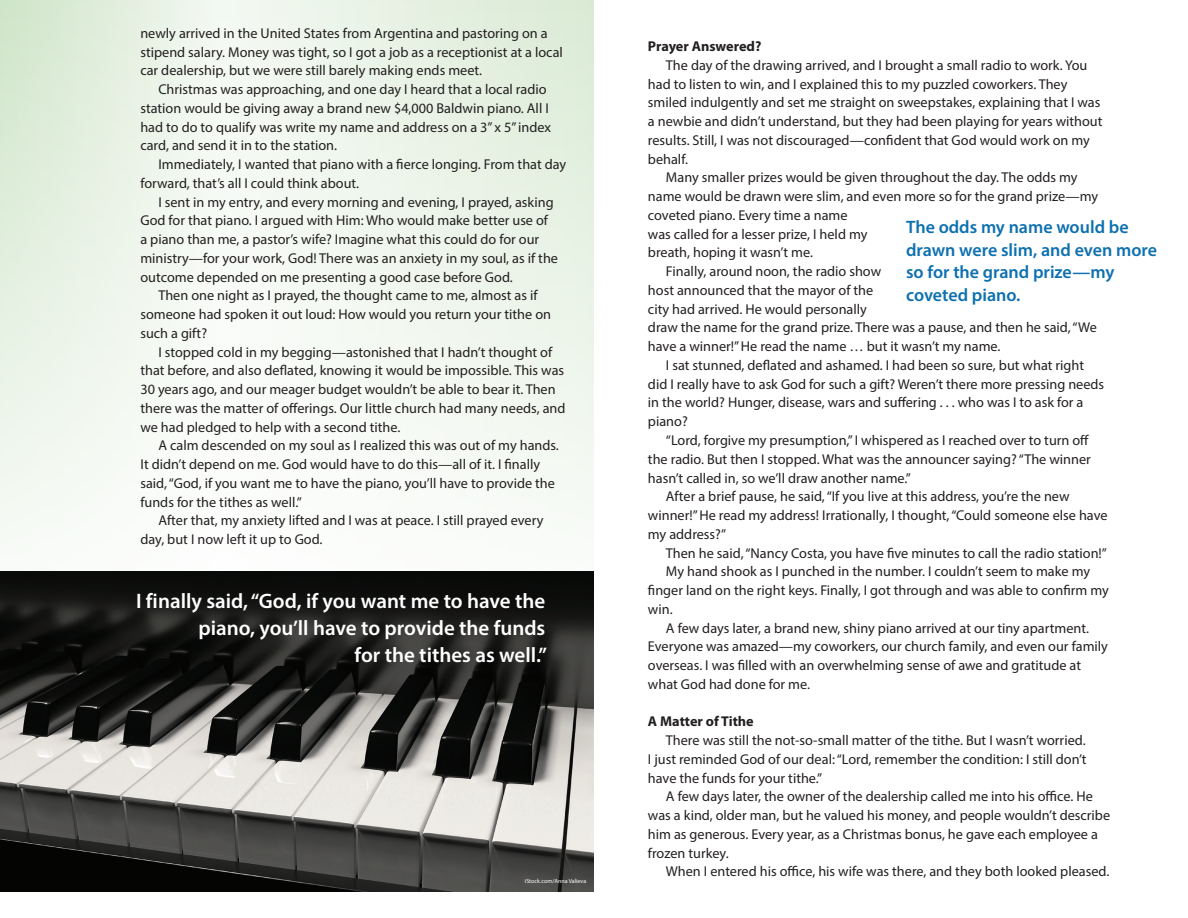
<style>
.page{position:relative;width:1188px;height:918px;background:#fff}
.page>*{position:absolute;margin:0;border:0;box-sizing:border-box;transform-origin:0 0}
.t1{font:600 21px/27px "Myriad Pro";color:#fff;text-align:right}
.t2{font:600 18px/22.5px "Myriad Pro";color:#0d70b0}
.t3{font:14.25px/18.8px "Myriad Pro";color:#231f20}
.t4{font:700 14.25px "Myriad Pro";color:#231f20}
.t5{font:6px "Myriad Pro";letter-spacing:-.005em;color:#fff}
</style>
<div class="page">
<svg style="left:0;top:0;width:594px;height:534px"></svg>
<img style="left:0;top:571px;width:594px;height:320px">
<p class="t3" style="left:140px;top:23px;width:424px">newly arrived in the United States from Argentina and pastoring on a stipend salary. Money was tight, so I got a job as a receptionist at a local car dealership, but we were still barely making ends meet.</p>
<p class="t3" style="left:140px;top:80px;width:412px;text-indent:18px">Christmas was approaching, and one day I heard that a local radio station would be giving away a brand new $4,000 Baldwin piano. All I had to do to qualify was write my name and address on a 3” x 5” index card, and send it in to the station.</p>
<p class="t3" style="left:140px;top:155px;width:427px;text-indent:18px">Immediately, I wanted that piano with a fierce longing. From that day forward, that’s all I could think about.</p>
<p class="t3" style="left:140px;top:192px;width:419px;text-indent:18px">I sent in my entry, and every morning and evening, I prayed, asking God for that piano. I argued with Him: Who would make better use of a piano than me, a pastor’s wife? Imagine what this could do for our ministry—for your work, God! There was an anxiety in my soul, as if the outcome depended on me presenting a good case before God.</p>
<p class="t3" style="left:140px;top:286px;width:412px;text-indent:18px">Then one night as I prayed, the thought came to me, almost as if someone had spoken it out loud: How would you return your tithe on such a gift?</p>
<p class="t3" style="left:140px;top:342px;width:427px;text-indent:18px">I stopped cold in my begging—astonished that I hadn’t thought of that before, and also deflated, knowing it would be impossible. This was 30 years ago, and our meager budget wouldn’t be able to bear it. Then there was the matter of offerings. Our little church had many needs, and we had pledged to help with a second tithe.</p>
<p class="t3" style="left:140px;top:436px;width:420px;text-indent:18px">A calm descended on my soul as I realized this was out of my hands.<br>It didn’t depend on me. God would have to do this—all of it. I finally said, “God, if you want me to have the piano, you’ll have to provide the funds for the tithes as well.”</p>
<p class="t3" style="left:140px;top:511px;width:405px;text-indent:18px">After that, my anxiety lifted and I was at peace. I still prayed every day, but I now left it up to God.</p>
<h1 class="t1" style="left:136px;top:587px;width:412px">I finally said, “God, if you want me to have the piano, you’ll have to provide the funds<br>for the tithes as well.”</h1>
<p class="t5" style="left:525px;top:877px;width:63px">iStock.com/Anna Valieva</p>
<p class="t4" style="left:648px;top:37px;width:115px">Prayer Answered?</p>
<p class="t3" style="left:666px;top:56px;width:423px">The day of the drawing arrived, and I brought a small radio to work. You</p>
<p class="t3" style="left:648px;top:74px;width:421px">had to listen to win, and I explained this to my puzzled coworkers. They</p>
<p class="t3" style="left:648px;top:93px;width:454px">smiled indulgently and set me straight on sweepstakes, explaining that I was</p>
<p class="t3" style="left:648px;top:112px;width:456px">a newbie and didn’t understand, but they had been playing for years without</p>
<p class="t3" style="left:648px;top:131px;width:444px">results. Still, I was not discouraged—confident that God would work on my</p>
<p class="t3" style="left:648px;top:149px;width:42px">behalf.</p>
<p class="t3" style="left:666px;top:168px;width:413px">Many smaller prizes would be given throughout the day. The odds my</p>
<p class="t3" style="left:648px;top:187px;width:452px">name would be drawn were slim, and even more so for the grand prize—my</p>
<p class="t3" style="left:648px;top:206px;width:201px">coveted piano. Every time a name</p>
<p class="t3" style="left:648px;top:224px;width:221px">was called for a lesser prize, I held my</p>
<p class="t3" style="left:648px;top:243px;width:167px">breath, hoping it wasn’t me.</p>
<p class="t3" style="left:666px;top:262px;width:217px">Finally, around noon, the radio show</p>
<p class="t3" style="left:648px;top:281px;width:227px">host announced that the mayor of the</p>
<p class="t3" style="left:648px;top:299px;width:220px">city had arrived. He would personally</p>
<p class="t3" style="left:648px;top:318px;width:450px">draw the name for the grand prize. There was a pause, and then he said, “We</p>
<p class="t3" style="left:648px;top:337px;width:354px">have a winner!” He read the name … but it wasn’t my name.</p>
<p class="t3" style="left:666px;top:356px;width:420px">I sat stunned, deflated and ashamed. I had been so sure, but what right</p>
<p class="t3" style="left:648px;top:374px;width:458px">did I really have to ask God for such a gift? Weren’t there more pressing needs</p>
<p class="t3" style="left:648px;top:393px;width:437px">in the world? Hunger, disease, wars and suffering . . . who was I to ask for a</p>
<p class="t3" style="left:648px;top:412px;width:41px">piano?</p>
<p class="t3" style="left:666px;top:431px;width:425px">“Lord, forgive my presumption,” I whispered as I reached over to turn off</p>
<p class="t3" style="left:648px;top:449px;width:444px">the radio. But then I stopped. What was the announcer saying? “The winner</p>
<p class="t3" style="left:648px;top:468px;width:265px">hasn’t called in, so we’ll draw another name.”</p>
<p class="t3" style="left:666px;top:487px;width:405px">After a brief pause, he said, “If you live at this address, you’re the new</p>
<p class="t3" style="left:648px;top:506px;width:461px">winner!” He read my address! Irrationally, I thought, “Could someone else have</p>
<p class="t3" style="left:648px;top:524px;width:80px">my address?”</p>
<p class="t3" style="left:666px;top:543px;width:443px">Then he said, “Nancy Costa, you have five minutes to call the radio station!”</p>
<p class="t3" style="left:666px;top:562px;width:426px">My hand shook as I punched in the number. I couldn’t seem to make my</p>
<p class="t3" style="left:648px;top:581px;width:462px">finger land on the right keys. Finally, I got through and was able to confirm my</p>
<p class="t3" style="left:648px;top:599px;width:26px">win.</p>
<p class="t3" style="left:666px;top:618px;width:425px">A few days later, a brand new, shiny piano arrived at our tiny apartment.</p>
<p class="t3" style="left:648px;top:637px;width:462px">Everyone was amazed—my coworkers, our church family, and even our family</p>
<p class="t3" style="left:648px;top:656px;width:435px">overseas. I was filled with an overwhelming sense of awe and gratitude at</p>
<p class="t3" style="left:648px;top:674px;width:164px">what God had done for me.</p>
<p class="t4" style="left:648px;top:712px;width:107px">A Matter of Tithe</p>
<p class="t3" style="left:648px;top:731px;width:440px;text-align:justify;text-indent:18px">There was still the not-so-small matter of the tithe. But I wasn’t worried.<br>I just reminded God of our deal: “Lord, remember the condition: I still don’t have the funds for your tithe.”</p>
<p class="t3" style="left:648px;top:787px;width:464px;text-indent:18px">A few days later, the owner of the dealership called me into his office. He was a kind, older man, but he valued his money, and people wouldn’t describe him as generous. Every year, as a Christmas bonus, he gave each employee a frozen turkey.</p>
<p class="t3" style="left:666px;top:862px;width:445px">When I entered his office, his wife was there, and they both looked pleased.</p>
<p class="t2" style="left:906px;top:215px;width:252px">The odds my name would be drawn were slim, and even more so for the grand prize—my coveted piano.</p>
</div>
